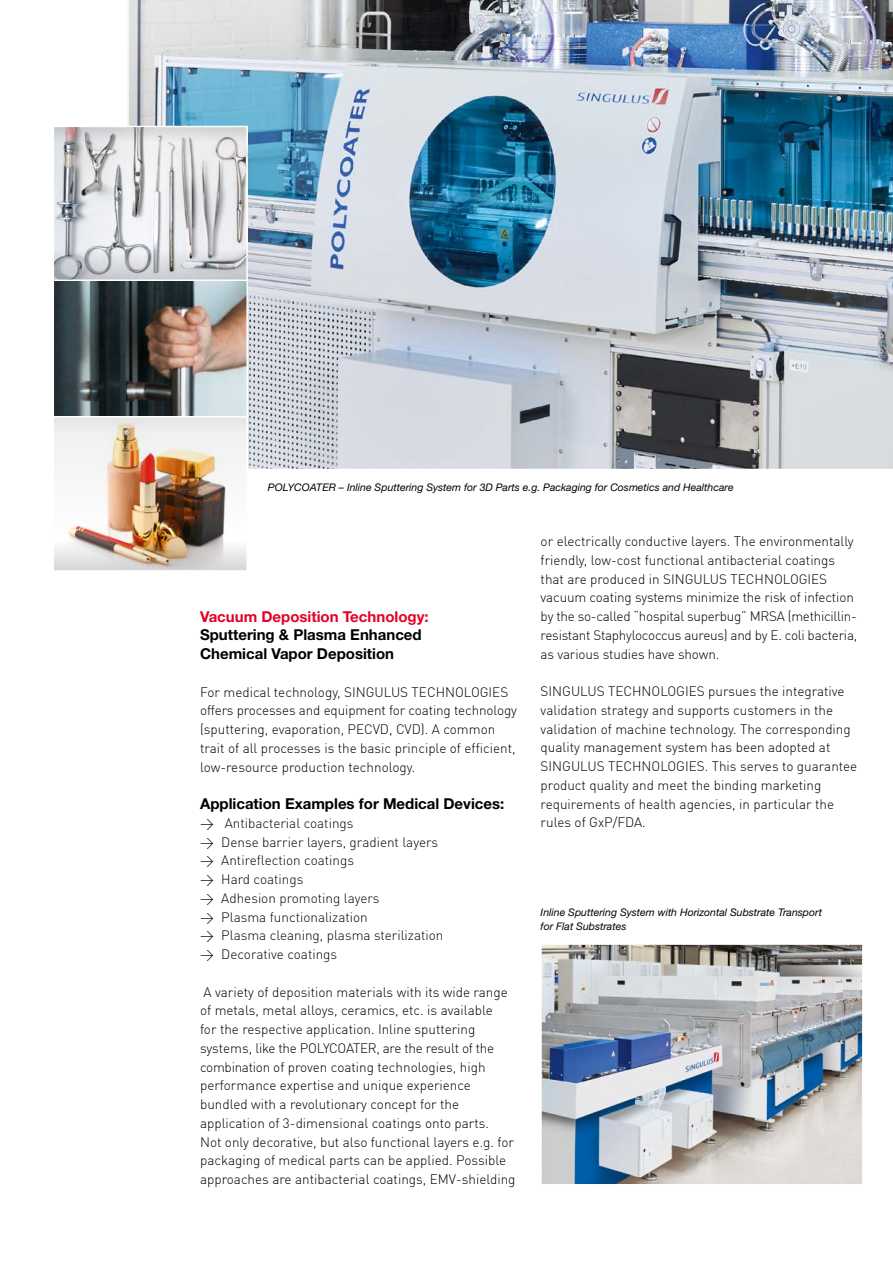
<style>
.page{position:relative;width:893px;height:1263px;background:#fff}
.page>*{position:absolute;margin:0;border:0;box-sizing:border-box;transform-origin:0 0}
.t1{font:700 15px/18.8px "Helvetica Neue LT";color:#000}
.t2{font:700 15px "Helvetica Neue LT";color:#e40026}
.t3{font:300 13.5px/18.8px "DIN Offc";color:#000}
.t4{font:300 13.5px/18.8px "DIN";color:#000}
.t5{font:italic 10.5px/14.2px "Helvetica Neue LT";color:#000}
</style>
<div class="page">
<img style="left:543px;top:946px;width:318px;height:236px">
<div style="left:540px;top:943px;width:324px;height:242px;border:2px solid #fff"></div>
<img style="left:128px;top:0;width:765px;height:469px">
<img style="left:56px;top:281px;width:189px;height:135px">
<div style="left:53px;top:278px;width:195px;height:143px;border:2px solid #fff"></div>
<img style="left:56px;top:129px;width:189px;height:149px">
<div style="left:53px;top:126px;width:195px;height:155px;border:2px solid #fff"></div>
<img style="left:56px;top:419px;width:188px;height:150px">
<div style="left:53px;top:416px;width:194px;height:156px;border:2px solid #fff"></div>
<p class="t5" style="left:268px;top:480px;width:467px">POLYCOATER – Inline Sputtering System for 3D Parts e.g. Packaging for Cosmetics and Healthcare</p>
<p class="t2" style="left:200px;top:607px;width:230px">Vacuum Deposition Technology:</p>
<p class="t1" style="left:200px;top:625px;width:223px">Sputtering &amp; Plasma Enhanced<br>Chemical Vapor Deposition</p>
<p class="t3" style="left:200px;top:682px;width:318px">For medical technology, SINGULUS TECHNOLOGIES offers processes and equipment for coating technology (sputtering, evaporation, PECVD, CVD). A common trait of all processes is the basic principle of efficient, low-resource production technology.</p>
<p class="t1" style="left:200px;top:794px;width:306px">Application Examples for Medical Devices:</p>
<p class="t4" style="left:200px;top:813px;width:245px">&gt; Antibacterial coatings<br>&gt; Dense barrier layers, gradient layers &gt; Antireflection coatings<br>&gt; Hard coatings<br>&gt; Adhesion promoting layers<br>&gt; Plasma functionalization<br>&gt; Plasma cleaning, plasma sterilization &gt; Decorative coatings</p>
<p class="t3" style="left:200px;top:982px;width:317px">A variety of deposition materials with its wide range of metals, metal alloys, ceramics, etc. is available<br>for the respective application. Inline sputtering systems, like the POLYCOATER, are the result of the combination of proven coating technologies, high performance expertise and unique experience bundled with a revolutionary concept for the application of 3-dimensional coatings onto parts.<br>Not only decorative, but also functional layers e.g. for packaging of medical parts can be applied. Possible approaches are antibacterial coatings, EMV-shielding</p>
<p class="t3" style="left:541px;top:532px;width:318px">or electrically conductive layers. The environmentally friendly, low-cost functional antibacterial coatings that are produced in SINGULUS TECHNOLOGIES vacuum coating systems minimize the risk of infection by the so-called “hospital superbug” MRSA (methicillin&shy;resistant Staphylococcus aureus) and by E. coli bacteria, as various studies have shown.</p>
<p class="t3" style="left:541px;top:682px;width:318px">SINGULUS TECHNOLOGIES pursues the integrative validation strategy and supports customers in the validation of machine technology. The corresponding quality management system has been adopted at SINGULUS TECHNOLOGIES. This serves to guarantee product quality and meet the binding marketing requirements of health agencies, in particular the rules of GxP/FDA.</p>
<p class="t5" style="left:541px;top:905px;width:283px">Inline Sputtering System with Horizontal Substrate Transport for Flat Substrates</p>
</div>
